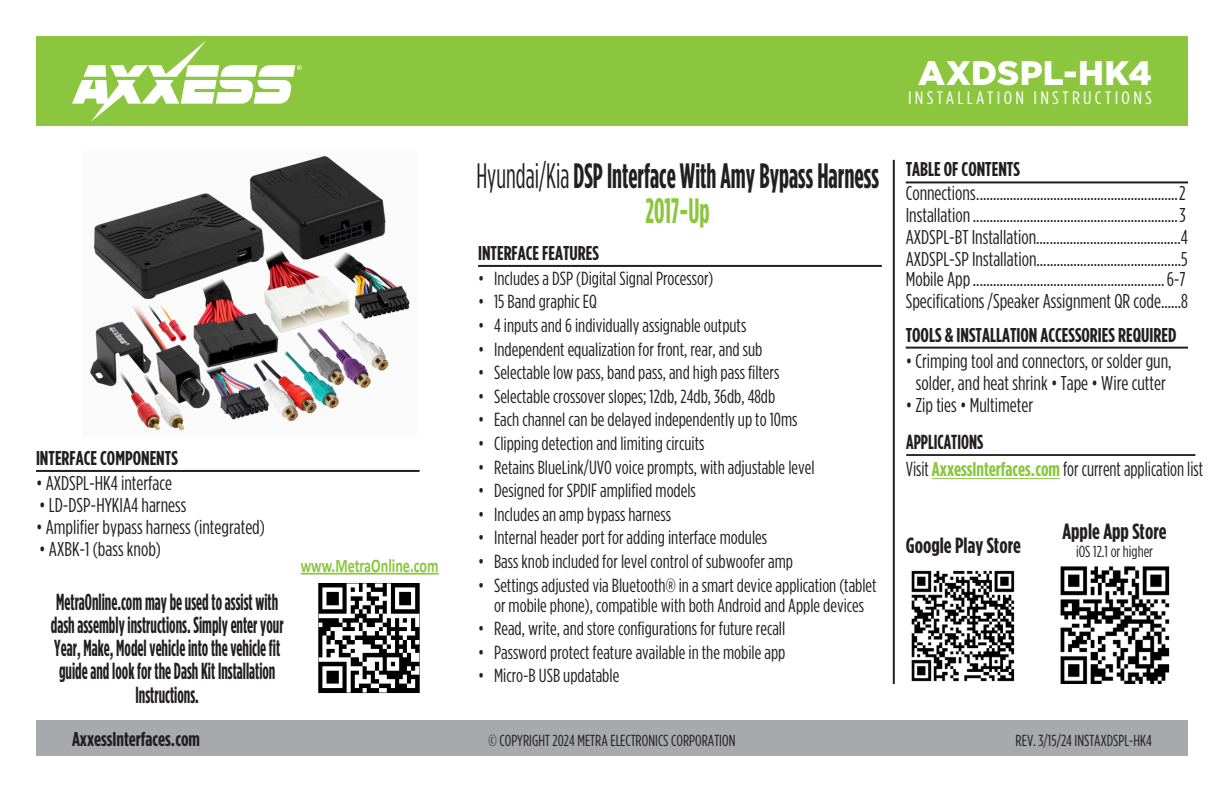
<style>
.page{position:relative;width:1224px;height:792px;background:#fff}
.page>*{position:absolute;margin:0;border:0;box-sizing:border-box;transform-origin:0 0}
.t1{font:700 35.2px/35.2px "Gotham Condensed";color:#231f20;text-align:center;scale:.74 1}
.t2{font:900 34px "Gotham";letter-spacing:.005em;color:#fff}
.t3{font:700 23.2px/23.2px "Gotham Condensed";color:#231f20;text-align:center;scale:.74 1}
.t4{font:700 22px "Gotham Condensed";color:#231f20}
.t5{font:20.4px/27.4px "Gotham Condensed";color:#231f20;scale:.92 1}
.t6{font:20px/22px "Gotham Condensed";color:#231f20;text-align:center}
.t7{font:700 20px "Gotham Condensed";color:#231f20}
.t8{font:700 19.2px "Calibri";color:#8bc63e;scale:.73 1}
.t9{font:19px/20px "Gotham Condensed";color:#231f20;text-align:center}
.t10{font:18px "Gotham Condensed";letter-spacing:.16em;color:#fff;scale:1.14 1}
.t11{font:16px "Gotham Condensed";color:#231f20}
.s1{font-weight:400}
.s2{color:#8bc63e}
.s3{font-weight:700}
.s4{font-weight:700;font-size:20px;color:#8bc63e}
</style>
<div class="page">
<div style="left:36px;top:720px;width:1152px;height:36px;background:#a8a9ad"></div>
<hr style="left:893px;top:160px;width:2px;height:524px;background:#231f20">
<div style="left:36px;top:36px;width:1152px;height:90px;background:#8bc63e"></div>
<svg style="left:72px;top:40px;width:230px;height:82px"></svg>
<img style="left:911px;top:570px;width:104px;height:112px">
<img style="left:1060px;top:567px;width:109px;height:117px">
<hr style="left:478px;top:265px;width:404px;height:2px;background:#231f20">
<hr style="left:36px;top:470px;width:384px;height:2px;background:#231f20">
<hr style="left:906px;top:347px;width:282px;height:2px;background:#231f20">
<hr style="left:906px;top:181px;width:282px;height:2px;background:#231f20">
<img style="left:90px;top:155px;width:320px;height:276px">
<hr style="left:906px;top:454px;width:289px;height:2px;background:#231f20">
<hr style="left:932px;top:478px;width:128px;height:1px;background:#8bc63e">
<img style="left:318px;top:583px;width:102px;height:110px">
<hr style="left:301px;top:573px;width:138px;height:2px;background:#8bc63e">
<p class="t7" style="left:36px;top:446px;width:143px">INTERFACE COMPONENTS</p>
<p class="t6" style="left:36px;top:472px;width:138px">• AXDSPL-HK4 interface</p>
<p class="t6" style="left:39px;top:494px;width:149px">• LD-DSP-HYKIA4 harness</p>
<p class="t6" style="left:36px;top:516px;width:230px">• Amplifier bypass harness (integrated)</p>
<p class="t6" style="left:39px;top:538px;width:123px">• AXBK-1 (bass knob)</p>
<p class="t3" style="left:51px;top:589px;width:316px">MetraOnline.com may be used to assist with dash assembly instructions. Simply enter your Year, Make, Model vehicle into the vehicle fit guide and look for the Dash Kit Installation Instructions.</p>
<p class="t8" style="left:301px;top:553px;width:191px">www.MetraOnline.com</p>
<h1 class="t1" style="left:476px;top:157px;width:546px"><span class="s1">Hyundai/Kia</span> DSP Interface With Amy Bypass Harness<br><span class="s2">2017-Up</span></h1>
<p class="t7" style="left:478px;top:242px;width:122px">INTERFACE FEATURES</p>
<p class="t9" style="left:478px;top:268px;width:237px">• Includes a DSP (Digital Signal Processor)</p>
<p class="t9" style="left:478px;top:291px;width:120px">• 15 Band graphic EQ</p>
<p class="t9" style="left:478px;top:315px;width:270px">• 4 inputs and 6 individually assignable outputs</p>
<p class="t9" style="left:478px;top:339px;width:286px">• Independent equalization for front, rear, and sub</p>
<p class="t9" style="left:478px;top:362px;width:303px">• Selectable low pass, band pass, and high pass filters</p>
<p class="t9" style="left:478px;top:386px;width:299px">• Selectable crossover slopes; 12db, 24db, 36db, 48db</p>
<p class="t9" style="left:478px;top:409px;width:321px">• Each channel can be delayed independently up to 10ms</p>
<p class="t9" style="left:478px;top:433px;width:228px">• Clipping detection and limiting circuits</p>
<p class="t9" style="left:478px;top:457px;width:338px">• Retains BlueLink/UVO voice prompts, with adjustable level</p>
<p class="t9" style="left:478px;top:480px;width:219px">• Designed for SPDIF amplified models</p>
<p class="t9" style="left:478px;top:504px;width:195px">• Includes an amp bypass harness</p>
<p class="t9" style="left:478px;top:527px;width:291px">• Internal header port for adding interface modules</p>
<p class="t9" style="left:478px;top:551px;width:316px">• Bass knob included for level control of subwoofer amp</p>
<p class="t9" style="left:478px;top:575px;width:400px">• Settings adjusted via Bluetooth® in a smart device application (tablet or mobile phone), compatible with both Android and Apple devices</p>
<p class="t9" style="left:478px;top:618px;width:309px">• Read, write, and store configurations for future recall</p>
<p class="t9" style="left:478px;top:642px;width:309px">• Password protect feature available in the mobile app</p>
<p class="t9" style="left:478px;top:665px;width:143px">• Micro-B USB updatable</p>
<h2 class="t2" style="left:918px;top:53px;width:235px">AXDSPL-HK4</h2>
<p class="t10" style="left:908px;top:88px;width:215px">INSTALLATION INSTRUCTIONS</p>
<p class="t7" style="left:906px;top:158px;width:116px">TABLE OF CONTENTS</p>
<p class="t6" style="left:906px;top:182px;width:284px;text-align:justify">Connections............................................................2<br>Installation.............................................................3<br>AXDSPL-BT Installation...........................................4<br>AXDSPL-SP Installation...........................................5</p>
<p class="t6" style="left:906px;top:268px;width:284px;text-align:left">Mobile App.........................................................6-7<br>Specifications /Speaker Assignment QR code......8</p>
<p class="t7" style="left:906px;top:323px;width:272px">TOOLS &amp; INSTALLATION ACCESSORIES REQUIRED</p>
<p class="t6" style="left:906px;top:349px;width:267px">• Crimping tool and connectors, or solder gun, solder, and heat shrink • Tape • Wire cutter</p>
<p class="t6" style="left:906px;top:393px;width:129px">• Zip ties • Multimeter</p>
<p class="t5" style="left:906px;top:427px;width:325px"><span class="s3">APPLICATIONS<br></span>Visit <span class="s4">AxxessInterfaces.com</span> for current application list</p>
<p class="t4" style="left:906px;top:533px;width:117px">Google Play Store</p>
<p class="t4" style="left:1062px;top:519px;width:106px">Apple App Store</p>
<p class="t11" style="left:1076px;top:543px;width:78px">iOS 12.1 or higher</p>
<p class="t7" style="left:72px;top:728px;width:130px">AxxessInterfaces.com</p>
<p class="t11" style="left:489px;top:732px;width:248px">© COPYRIGHT 2024 METRA ELECTRONICS CORPORATION</p>
<p class="t11" style="left:1016px;top:732px;width:138px">REV. 3/15/24 INSTAXDSPL-HK4</p>
</div>
